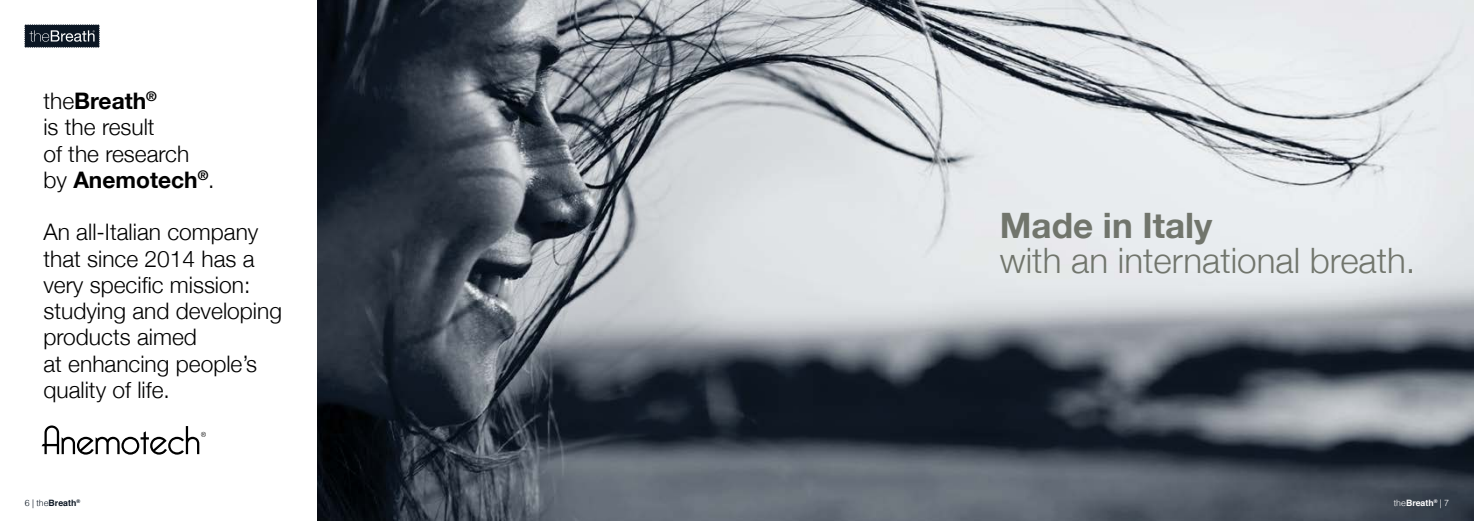
<style>
.page{position:relative;width:1474px;height:521px;background:#fff}
.page>*{position:absolute;margin:0;border:0;box-sizing:border-box;transform-origin:0 0}
.t1{font:300 35px "Helvetica Neue";color:#71756c}
.t2{font:700 35px "Helvetica Neue";color:#71756c}
.t3{font:300 22.75px/26.2px "Helvetica Neue";color:#000}
.t4{font:700 8.75px "Helvetica";color:#0b1623}
.t5{font:700 8.75px "Helvetica";color:#fff}
.s1{font-weight:700}
.s2{font-weight:300}
</style>
<div class="page">
<img style="left:317px;top:0;width:1156px;height:521px">
<svg style="left:42px;top:425px;width:164px;height:30px"></svg>
<svg style="left:25px;top:25px;width:74px;height:22px;background:#2b3540"></svg>
<p class="t3" style="left:43px;top:86px;width:173px">the<span class="s1">Breath</span><sup>®<br></sup>is the result<br>of the research by <span class="s1">Anemotech</span><sup>®</sup>.</p>
<p class="t3" style="left:43px;top:217px;width:240px">An all-Italian company that since 2014 has a very specific mission: studying and developing products aimed<br>at enhancing people’s quality of life.</p>
<h1 class="t2" style="left:999px;top:198px;width:214px">Made in Italy</h1>
<h1 class="t1" style="left:999px;top:232px;width:417px">with an international breath.</h1>
<p class="t4" style="left:25px;top:496px;width:57px"><span class="s2">6 | the</span>Breath<sup>®</sup></p>
<p class="t5" style="left:1393px;top:496px;width:57px"><span class="s2">the</span>Breath<sup>®</sup> <span class="s2">| 7</span></p>
</div>
